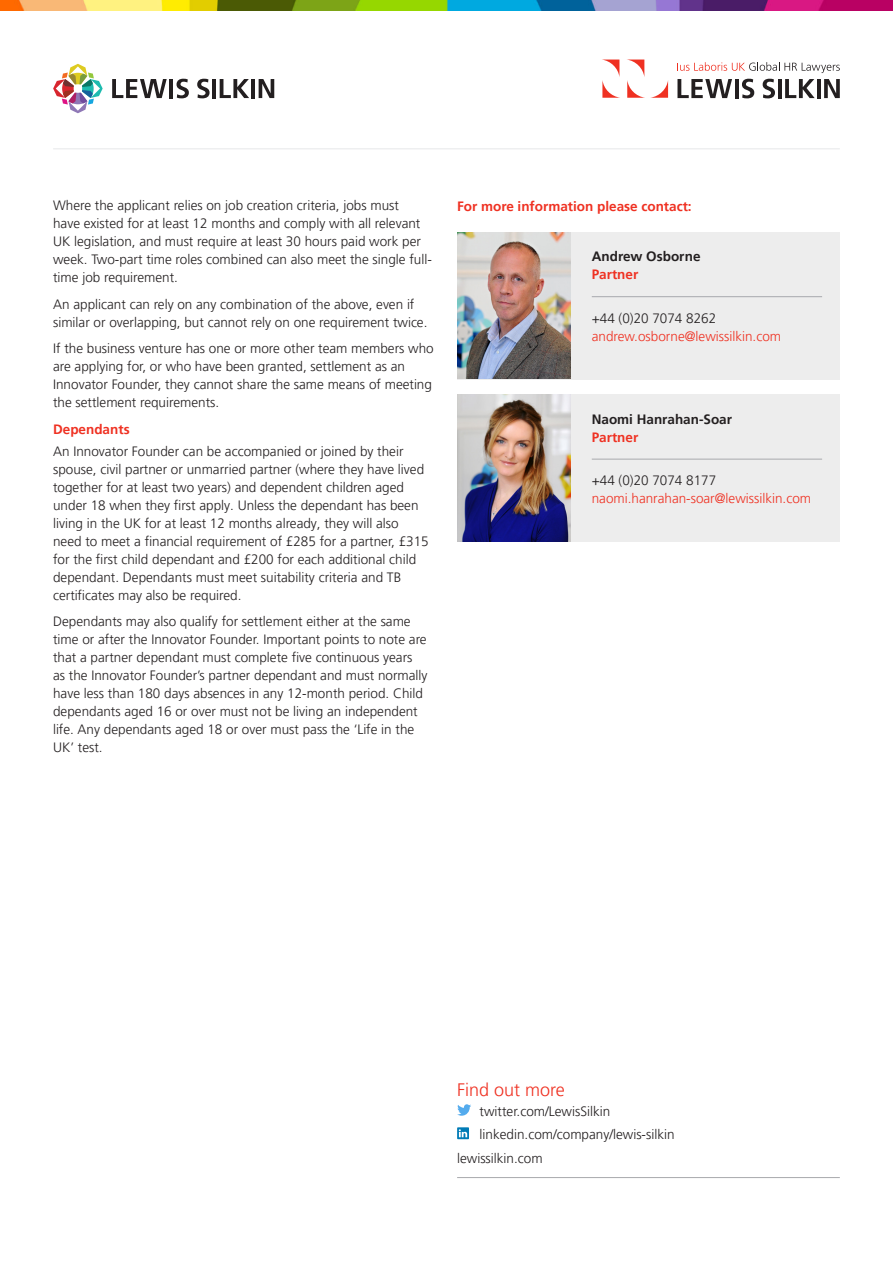
<style>
.page{position:relative;width:893px;height:1263px;background:#fff}
.page>*{position:absolute;margin:0;border:0;box-sizing:border-box;transform-origin:0 0}
._3a_12pt_Subtitle_for_Find_out_more{font:300 18px "Frutiger LT Pro";color:#ef3122}
._4_Body_copy{font:300 13.5px/18px "Frutiger LT Pro";color:#231f20}
._10_Email_address{font:300 13.5px "Frutiger LT Pro";color:#ef3122}
._3_9pt_Subtitle{font:700 13.5px "Frutiger LT Pro";color:#ef3122}
._9_Telephone_number{font:300 13.5px "Frutiger LT Pro";color:#231f20}
._7_Contact_name{font:700 13.5px "Frutiger LT Pro";color:#231f20}
._8_Contact_title{font:700 13.5px "Frutiger LT Pro";color:#ef3122}
</style>
<div class="page">
<hr style="left:53px;top:148px;width:787px;height:1px;background:#e6e7e9">
<img style="left:0;top:0;width:893px;height:10px">
<svg style="left:602px;top:60px;width:18px;height:38px"></svg>
<svg style="left:627px;top:60px;width:41px;height:38px"></svg>
<svg style="left:677px;top:62px;width:163px;height:11px"></svg>
<svg style="left:677px;top:79px;width:55px;height:19px"></svg>
<hr style="left:735px;top:79px;width:4px;height:19px;background:#231f20">
<svg style="left:763px;top:79px;width:12px;height:19px"></svg>
<hr style="left:778px;top:79px;width:4px;height:19px;background:#231f20">
<svg style="left:785px;top:79px;width:30px;height:19px"></svg>
<hr style="left:817px;top:79px;width:4px;height:19px;background:#231f20">
<svg style="left:824px;top:79px;width:16px;height:19px"></svg>
<svg style="left:742px;top:79px;width:12px;height:19px"></svg>
<svg style="left:53px;top:64px;width:50px;height:49px"></svg>
<svg style="left:112px;top:79px;width:55px;height:19px"></svg>
<hr style="left:169px;top:79px;width:4px;height:19px;background:#231f20">
<svg style="left:197px;top:79px;width:13px;height:19px"></svg>
<hr style="left:212px;top:79px;width:4px;height:19px;background:#231f20">
<svg style="left:220px;top:79px;width:29px;height:19px"></svg>
<hr style="left:251px;top:79px;width:4px;height:19px;background:#231f20">
<svg style="left:259px;top:79px;width:15px;height:19px"></svg>
<svg style="left:177px;top:79px;width:12px;height:19px"></svg>
<svg style="left:457px;top:1104px;width:14px;height:12px"></svg>
<svg style="left:457px;top:1127px;width:12px;height:12px"></svg>
<hr style="left:457px;top:1177px;width:383px;height:1px;background:#a8a9ad">
<div style="left:457px;top:232px;width:383px;height:147px;background:#ededed"></div>
<hr style="left:592px;top:296px;width:230px;height:1px;background:#a8a9ad">
<img style="left:457px;top:232px;width:113px;height:147px">
<div style="left:457px;top:394px;width:383px;height:147px;background:#ededed"></div>
<hr style="left:592px;top:459px;width:230px;height:1px;background:#a8a9ad">
<img style="left:457px;top:394px;width:113px;height:147px">
<p class="_4_Body_copy" style="left:53px;top:196px;width:380px">Where the applicant relies on job creation criteria, jobs must<br>have existed for at least 12 months and comply with all relevant UK legislation, and must require at least 30 hours paid work per week. Two-part time roles combined can also meet the single full&shy;time job requirement.</p>
<p class="_4_Body_copy" style="left:53px;top:295px;width:376px">An applicant can rely on any combination of the above, even if similar or overlapping, but cannot rely on one requirement twice.</p>
<p class="_4_Body_copy" style="left:53px;top:339px;width:382px">If the business venture has one or more other team members who are applying for, or who have been granted, settlement as an Innovator Founder, they cannot share the same means of meeting the settlement requirements.</p>
<p class="_3_9pt_Subtitle" style="left:53px;top:421px;width:78px">Dependants</p>
<p class="_4_Body_copy" style="left:53px;top:442px;width:377px">An Innovator Founder can be accompanied or joined by their spouse, civil partner or unmarried partner (where they have lived together for at least two years) and dependent children aged under 18 when they first apply. Unless the dependant has been living in the UK for at least 12 months already, they will also need to meet a financial requirement of £285 for a partner, £315 for the first child dependant and £200 for each additional child dependant. Dependants must meet suitability criteria and TB certificates may also be required.</p>
<p class="_4_Body_copy" style="left:53px;top:613px;width:376px">Dependants may also qualify for settlement either at the same time or after the Innovator Founder. Important points to note are that a partner dependant must complete five continuous years as the Innovator Founder’s partner dependant and must normally have less than 180 days absences in any 12-month period. Child dependants aged 16 or over must not be living an independent life. Any dependants aged 18 or over must pass the ‘Life in the UK’ test.</p>
<p class="_3_9pt_Subtitle" style="left:457px;top:198px;width:236px">For more information please contact:</p>
<p class="_7_Contact_name" style="left:592px;top:249px;width:110px">Andrew Osborne</p>
<p class="_8_Contact_title" style="left:592px;top:267px;width:48px">Partner</p>
<p class="_9_Telephone_number" style="left:592px;top:310px;width:126px">+44 (0)20 7074 8262</p>
<p class="_10_Email_address" style="left:592px;top:328px;width:191px">andrew.osborne@lewissilkin.com</p>
<p class="_7_Contact_name" style="left:592px;top:411px;width:142px">Naomi Hanrahan-Soar</p>
<p class="_8_Contact_title" style="left:592px;top:429px;width:48px">Partner</p>
<p class="_9_Telephone_number" style="left:592px;top:473px;width:126px">+44 (0)20 7074 8177</p>
<p class="_10_Email_address" style="left:592px;top:491px;width:221px">naomi.hanrahan-soar@lewissilkin.com</p>
<p class="_3a_12pt_Subtitle_for_Find_out_more" style="left:457px;top:1080px;width:109px">Find out more</p>
<p class="_4_Body_copy" style="left:480px;top:1102px;width:132px">twitter.com/LewisSilkin</p>
<p class="_4_Body_copy" style="left:480px;top:1125px;width:197px">linkedin.com/company/lewis-silkin</p>
<p class="_4_Body_copy" style="left:457px;top:1149px;width:87px">lewissilkin.com</p>
</div>
